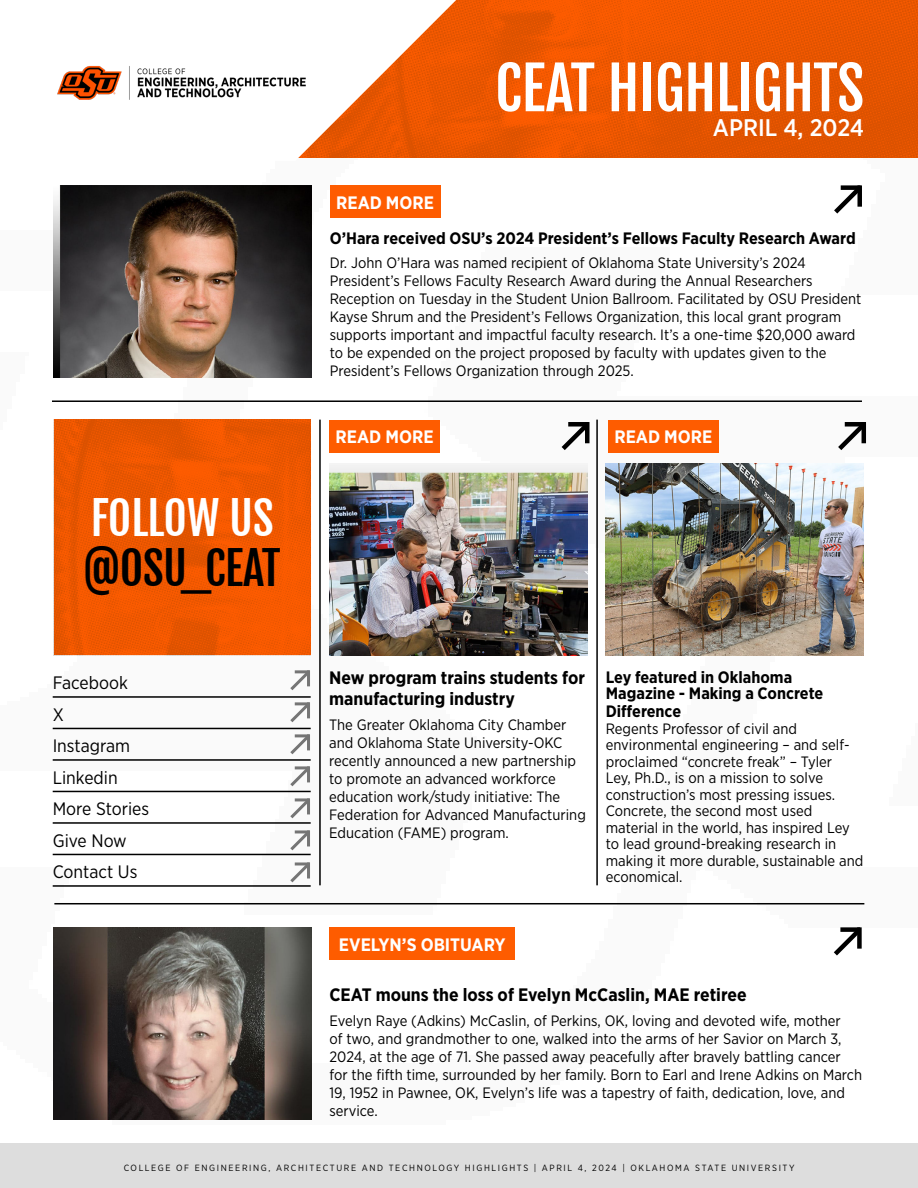
<style>
.page{position:relative;width:918px;height:1188px;background:#fff}
.page>*{position:absolute;margin:0;border:0;box-sizing:border-box;transform-origin:0 0}
.t1{font:58.5px "Fjalla One";color:#fff}
.t2{font:45px "Fjalla One";letter-spacing:-.01em;color:#000}
.t3{font:45px "Fjalla One";letter-spacing:-.005em;color:#fff}
.t4{font:500 24px "Gotham Narrow";color:#fff}
.t5{font:700 18px/21.6px "Gotham Narrow";color:#000}
.t6{font:18px/31.5px "Gotham Narrow";color:#000}
.t7{font:700 18px "Gotham Narrow";color:#fff}
.t8{font:700 16.5px/16.5px "Gotham Narrow";color:#000}
.t9{font:15px/18px "Gotham Narrow";color:#000}
.t10{font:9px "Gotham Narrow";letter-spacing:.18em;color:#000}
</style>
<div class="page">
<img style="left:52px;top:185px;width:813px;height:935px">
<img style="left:456px;top:0;width:462px;height:158px">
<svg style="left:298px;top:0;width:158px;height:158px"></svg>
<svg style="left:557px;top:418px;width:37px;height:37px"></svg>
<img style="left:330px;top:463px;width:258px;height:192px">
<div style="left:608px;top:420px;width:111px;height:33px;background:#fe5c00"></div>
<div style="left:329px;top:420px;width:111px;height:33px;background:#fe5c00"></div>
<svg style="left:833px;top:418px;width:34px;height:37px"></svg>
<img style="left:606px;top:464px;width:258px;height:192px">
<div style="left:330px;top:185px;width:110px;height:33px;background:#fe5c00"></div>
<svg style="left:829px;top:185px;width:36px;height:33px"></svg>
<img style="left:54px;top:185px;width:258px;height:193px">
<div style="left:329px;top:927px;width:186px;height:33px;background:#fe5c00"></div>
<svg style="left:829px;top:924px;width:36px;height:36px"></svg>
<img style="left:53px;top:927px;width:258px;height:193px">
<hr style="left:52px;top:400px;width:810px;height:2px;background:#000">
<hr style="left:54px;top:903px;width:810px;height:1px;background:#000">
<div style="left:0;top:1143px;width:918px;height:45px;background:#ddd"></div>
<hr style="left:596px;top:420px;width:2px;height:465px;background:#000">
<hr style="left:319px;top:420px;width:2px;height:465px;background:#000">
<hr style="left:53px;top:696px;width:258px;height:2px;background:#000">
<hr style="left:53px;top:728px;width:258px;height:1px;background:#000">
<hr style="left:53px;top:759px;width:258px;height:2px;background:#000">
<hr style="left:53px;top:791px;width:258px;height:1px;background:#000">
<hr style="left:53px;top:822px;width:258px;height:2px;background:#000">
<hr style="left:53px;top:854px;width:258px;height:1px;background:#000">
<hr style="left:53px;top:885px;width:258px;height:2px;background:#000">
<svg style="left:287px;top:796px;width:26px;height:26px"></svg>
<svg style="left:287px;top:828px;width:26px;height:26px"></svg>
<svg style="left:287px;top:860px;width:26px;height:26px"></svg>
<svg style="left:287px;top:764px;width:26px;height:26px"></svg>
<svg style="left:287px;top:732px;width:26px;height:25px"></svg>
<svg style="left:287px;top:700px;width:26px;height:25px"></svg>
<svg style="left:287px;top:668px;width:26px;height:25px"></svg>
<img style="left:54px;top:420px;width:256px;height:235px">
<img style="left:57px;top:43px;width:253px;height:77px">
<h1 class="t1" style="left:495px;top:57px;width:370px">CEAT HIGHLIGHTS</h1>
<h3 class="t4" style="left:713px;top:113px;width:153px">APRIL 4, 2024</h3>
<p class="t7" style="left:336px;top:191px;width:99px">READ MORE</p>
<p class="t8" style="left:330px;top:229px;width:527px">O’Hara received OSU’s 2024 President’s Fellows Faculty Research Award</p>
<p class="t9" style="left:330px;top:254px;width:533px">Dr. John O’Hara was named recipient of Oklahoma State University’s 2024<br>President’s Fellows Faculty Research Award during the Annual Researchers Reception on Tuesday in the Student Union Ballroom. Facilitated by OSU President Kayse Shrum and the President’s Fellows Organization, this local grant program supports important and impactful faculty research. It’s a one-time $20,000 award to be expended on the project proposed by faculty with updates given to the President’s Fellows Organization through 2025.</p>
<h2 class="t3" style="left:91px;top:494px;width:185px">FOLLOW US</h2>
<h2 class="t2" style="left:84px;top:544px;width:198px">@OSU_CEAT</h2>
<p class="t6" style="left:53px;top:667px;width:98px">Facebook<br>X<br>Instagram<br>Linkedin<br>More Stories<br>Give Now<br>Contact Us</p>
<p class="t7" style="left:336px;top:425px;width:99px">READ MORE</p>
<p class="t7" style="left:614px;top:425px;width:99px">READ MORE</p>
<p class="t5" style="left:329px;top:666px;width:257px">New program trains students for manufacturing industry</p>
<p class="t9" style="left:329px;top:716px;width:258px">The Greater Oklahoma City Chamber and Oklahoma State University-OKC recently announced a new partnership to promote an advanced workforce education work/study initiative: The Federation for Advanced Manufacturing Education (FAME) program.</p>
<p class="t8" style="left:606px;top:668px;width:219px">Ley featured in Oklahoma<br>Magazine - Making a Concrete</p>
<p class="t8" style="left:606px;top:703px;width:77px">Difference</p>
<p class="t9" style="left:606px;top:720px;width:259px;line-height:16.5px">Regents Professor of civil and environmental engineering – and self&shy;proclaimed “concrete freak” – Tyler<br>Ley, Ph.D., is on a mission to solve construction’s most pressing issues.<br>Concrete, the second most used material in the world, has inspired Ley to lead ground-breaking research in making it more durable, sustainable and economical.</p>
<p class="t7" style="left:339px;top:933px;width:168px">EVELYN’S OBITUARY</p>
<p class="t5" style="left:329px;top:983px;width:419px">CEAT mouns the loss of Evelyn McCaslin, MAE retiree</p>
<p class="t9" style="left:329px;top:1011px;width:534px">Evelyn Raye (Adkins) McCaslin, of Perkins, OK, loving and devoted wife, mother<br>of two, and grandmother to one, walked into the arms of her Savior on March 3, 2024, at the age of 71. She passed away peacefully after bravely battling cancer for the fifth time, surrounded by her family. Born to Earl and Irene Adkins on March 19, 1952 in Pawnee, OK, Evelyn’s life was a tapestry of faith, dedication, love, and service.</p>
<p class="t10" style="left:124px;top:1163px;width:672px">COLLEGE OF ENGINEERING, ARCHITECTURE AND TECHNOLOGY HIGHLIGHTS | APRIL 4, 2024 | OKLAHOMA STATE UNIVERSITY</p>
</div>
